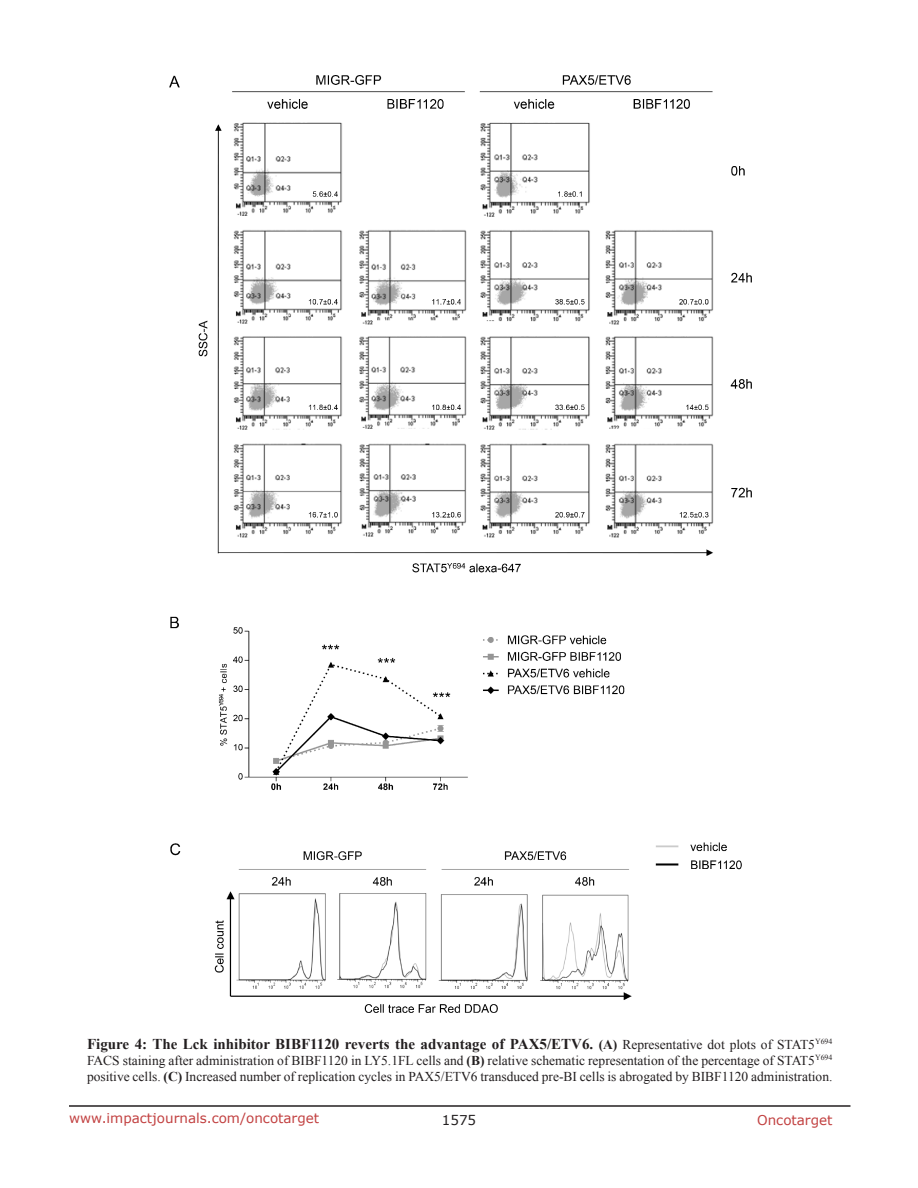
<style>
.page{position:relative;width:918px;height:1188px;background:#fff}
.page>*{position:absolute;margin:0;border:0;box-sizing:border-box;transform-origin:0 0}
.FigureText{font:700 15px "Times New Roman";color:#231f20}
.FigureText-2{font:13.5px/16.2px "Times New Roman";color:#231f20}
.t1{font:13.5px "Verdana";color:#c24141}
.t2{font:13.5px "Verdana";color:#231f20}
.s1{font-size:13.5px}
.s2{font-weight:400;font-size:13.5px}
.s3{font-weight:700}
</style>
<div class="page">
<hr style="left:69px;top:1105px;width:781px;height:2px;background:#231f20">
<img style="left:169px;top:76px;width:582px;height:936px">
<p class="FigureText" style="left:87px;top:1033px;width:747px">Figure 4: The Lck inhibitor BIBF1120 reverts the advantage of PAX5/ETV6. <span class="s1">(A)</span> <span class="s2">Representative dot plots of STAT5</span><sup>Y694</sup></p>
<p class="FigureText-2" style="left:87px;top:1052px;width:747px">FACS staining after administration of BIBF1120 in LY5.1FL cells and <span class="s3">(B)</span> relative schematic representation of the percentage of STAT5<sup>Y694 </sup>positive cells. <span class="s3">(C)</span> Increased number of replication cycles in PAX5/ETV6 transduced pre-BI cells is abrogated by BIBF1120 administration.</p>
<p class="t1" style="left:69px;top:1109px;width:252px">www.impactjournals.com/oncotarget</p>
<p class="t2" style="left:442px;top:1111px;width:36px">1575</p>
<p class="t1" style="left:757px;top:1111px;width:77px">Oncotarget</p>
</div>
